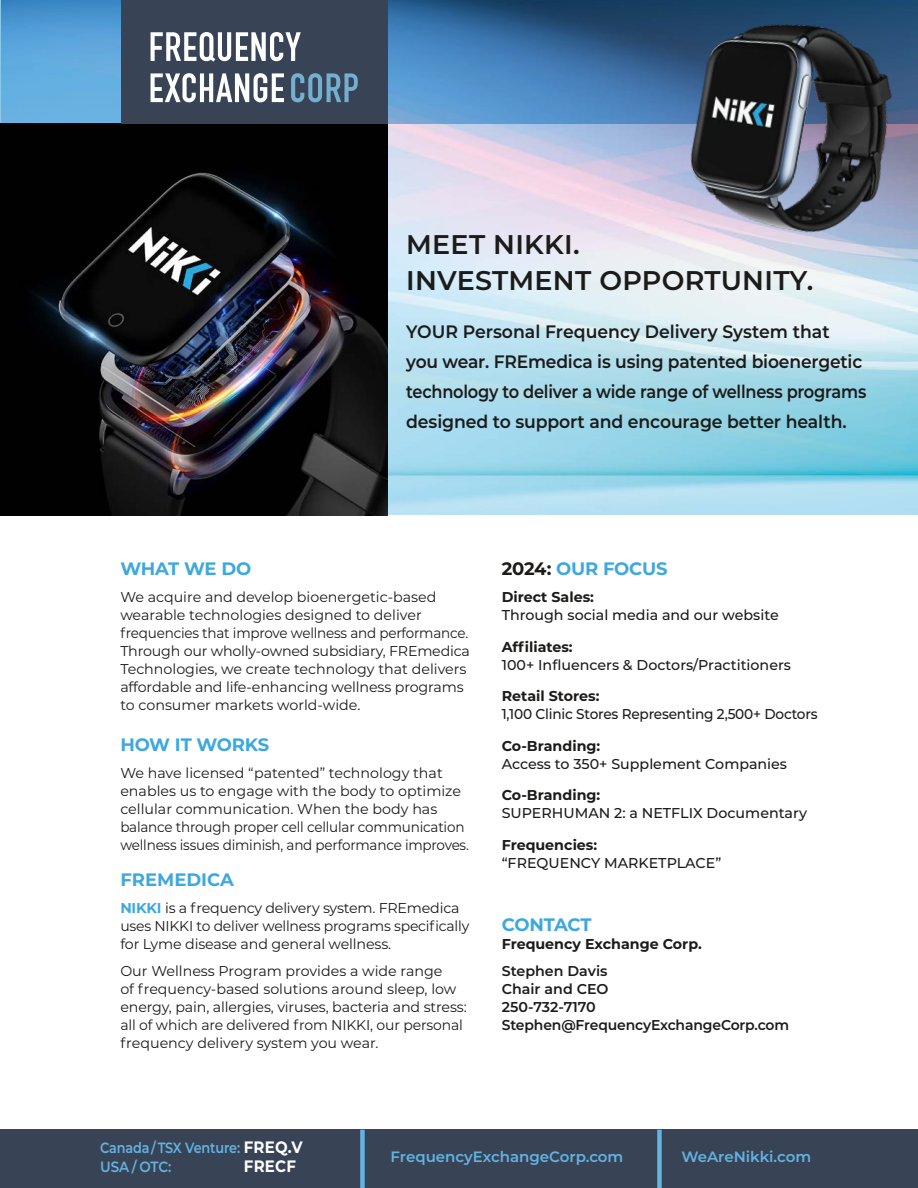
<style>
.page{position:relative;width:918px;height:1188px;background:#fff}
.page>*{position:absolute;margin:0;border:0;box-sizing:border-box;transform-origin:0 0}
.t1{font:600 27px/36px "Montserrat";letter-spacing:.01em;color:#1c1b1a}
.t2{font:600 18px/30px "Montserrat";letter-spacing:-.01em;color:#1c1b1a;scale:.96 1}
.t3{font:700 18px "Montserrat";letter-spacing:-.01em;color:#3ea8de}
.t4{font:700 16.5px "Montserrat";letter-spacing:.02em;color:#fff;scale:.91 1}
.t5{font:600 15px "Montserrat";color:#63b3e3}
.t6{font:600 14.85px/18.8px "Montserrat";letter-spacing:-.01em;color:#63b3e3;scale:.86 1}
.t7{font:14.25px/18px "Montserrat";letter-spacing:-.01em;color:#1c1b1a}
.t8{font:500 14.25px "Montserrat";color:#1c1b1a}
.t9{font:700 14.25px "Montserrat";color:#1c1b1a}
.t10{font:600 14.25px/18px "Montserrat";letter-spacing:-.01em;color:#1c1b1a}
.t11{font:500 14.25px "Montserrat";color:#1c1b1a;scale:.96 1}
.s1{font-weight:700;color:#3ea8de}
.s2{color:#1c1b1a}
.s3{font-weight:700;font-size:16.5px;color:#fff}
</style>
<div class="page">
<img style="left:388px;top:124px;width:530px;height:391px">
<img style="left:0;top:124px;width:388px;height:391px">
<svg style="left:0;top:0;width:658px;height:124px;background:#4884b9"></svg>
<div style="left:121px;top:0;width:267px;height:124px;background:#384355"></div>
<svg style="left:291px;top:73px;width:67px;height:29px"></svg>
<svg style="left:151px;top:73px;width:133px;height:29px"></svg>
<svg style="left:151px;top:32px;width:150px;height:30px"></svg>
<img style="left:658px;top:0;width:260px;height:261px">
<div style="left:0;top:1130px;width:918px;height:58px;background:#384355"></div>
<div style="left:360px;top:1130px;width:5px;height:58px;background:#63b3e3"></div>
<div style="left:657px;top:1130px;width:5px;height:58px;background:#63b3e3"></div>
<h1 class="t1" style="left:406px;top:226px;width:409px">MEET NIKKI.<br>INVESTMENT OPPORTUNITY.</h1>
<p class="t2" style="left:406px;top:316px;width:481px">YOUR Personal Frequency Delivery System that<br>you wear. FREmedica is using patented bioenergetic technology to deliver a wide range of wellness programs designed to support and encourage better health.</p>
<p class="t3" style="left:120px;top:556px;width:132px">WHAT WE DO</p>
<p class="t7" style="left:120px;top:588px;width:351px">We acquire and develop bioenergetic-based wearable technologies designed to deliver frequencies that improve wellness and performance.<br>Through our wholly-owned subsidiary, FREmedica Technologies, we create technology that delivers affordable and life-enhancing wellness programs to consumer markets world-wide.</p>
<p class="t3" style="left:120px;top:731px;width:150px">HOW IT WORKS</p>
<p class="t7" style="left:120px;top:763px;width:350px">We have licensed “patented” technology that enables us to engage with the body to optimize cellular communication. When the body has balance through proper cell cellular communication wellness issues diminish, and performance improves.</p>
<p class="t3" style="left:120px;top:866px;width:115px">FREMEDICA</p>
<p class="t7" style="left:120px;top:898px;width:350px"><span class="s1">NIKKI</span> is a frequency delivery system. FREmedica uses NIKKI to deliver wellness programs specifically for Lyme disease and general wellness.</p>
<p class="t7" style="left:120px;top:961px;width:348px">Our Wellness Program provides a wide range<br>of frequency-based solutions around sleep, low energy, pain, allergies, viruses, bacteria and stress: all of which are delivered from NIKKI, our personal frequency delivery system you wear.</p>
<p class="t3" style="left:502px;top:556px;width:167px"><span class="s2">2024:</span> OUR FOCUS</p>
<p class="t9" style="left:502px;top:587px;width:94px">Direct Sales:</p>
<p class="t8" style="left:502px;top:605px;width:279px">Through social media and our website</p>
<p class="t9" style="left:502px;top:636px;width:72px">Affiliates:</p>
<p class="t8" style="left:502px;top:655px;width:291px">100+ Influencers &amp; Doctors/Practitioners</p>
<p class="t9" style="left:502px;top:686px;width:99px">Retail Stores:</p>
<p class="t11" style="left:502px;top:704px;width:331px">1,100 Clinic Stores Representing 2,500+ Doctors</p>
<p class="t9" style="left:502px;top:735px;width:100px">Co-Branding:</p>
<p class="t8" style="left:502px;top:754px;width:287px">Access to 350+ Supplement Companies</p>
<p class="t9" style="left:502px;top:785px;width:100px">Co-Branding:</p>
<p class="t8" style="left:502px;top:803px;width:307px">SUPERHUMAN 2: a NETFLIX Documentary</p>
<p class="t9" style="left:502px;top:834px;width:97px">Frequencies:</p>
<p class="t8" style="left:502px;top:853px;width:221px">“FREQUENCY MARKETPLACE”</p>
<p class="t3" style="left:502px;top:911px;width:91px">CONTACT</p>
<p class="t9" style="left:502px;top:933px;width:202px">Frequency Exchange Corp.</p>
<p class="t10" style="left:502px;top:961px;width:289px">Stephen Davis<br>Chair and CEO<br>250-732-7170<br>Stephen@FrequencyExchangeCorp.com</p>
<p class="t6" style="left:100px;top:1138px;width:237px">Canada/ TSX Venture: <span class="s3">FREQ.V<br></span>USA / OTC:</p>
<p class="t4" style="left:244px;top:1154px;width:59px">FRECF</p>
<p class="t5" style="left:391px;top:1146px;width:234px">FrequencyExchangeCorp.com</p>
<p class="t5" style="left:681px;top:1146px;width:131px">WeAreNikki.com</p>
</div>
